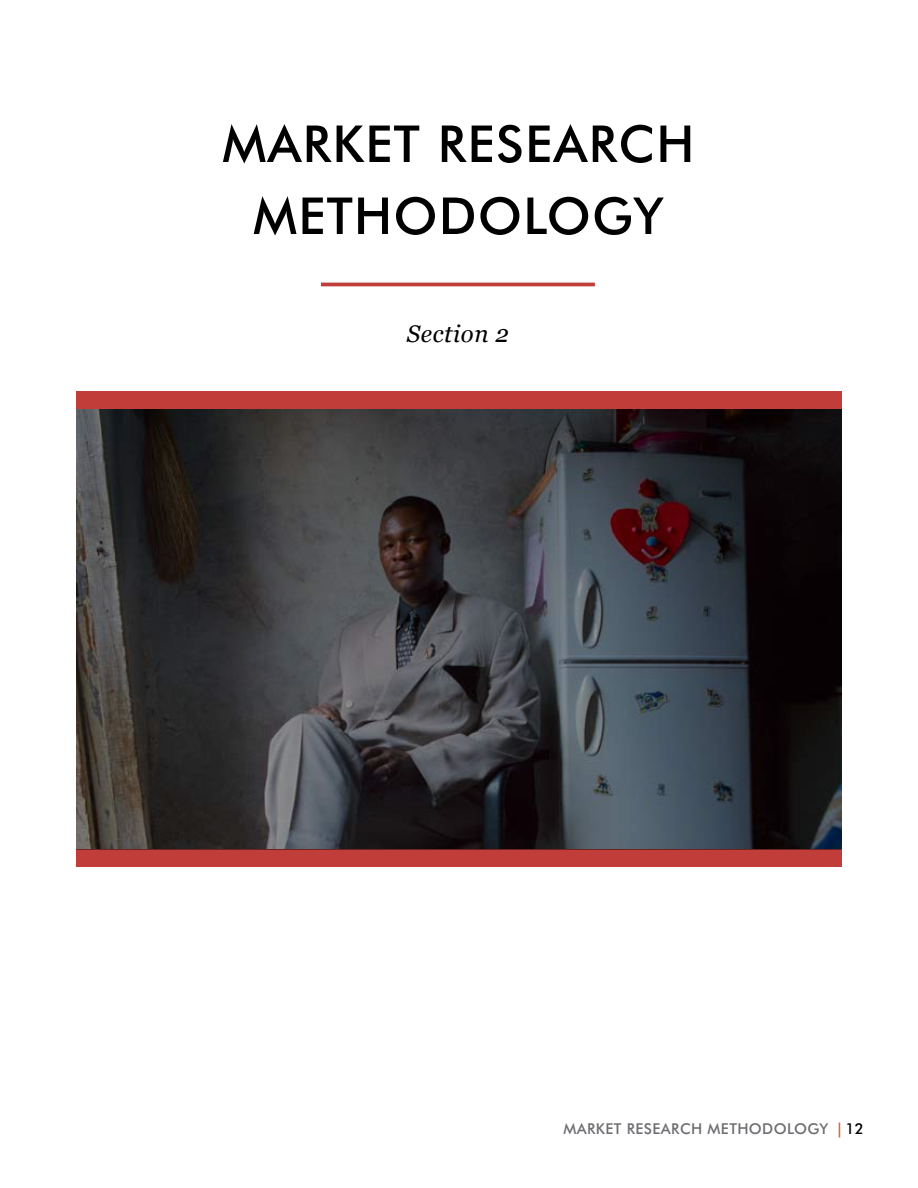
<style>
.page{position:relative;width:918px;height:1188px;background:#fff}
.page>*{position:absolute;margin:0;border:0;box-sizing:border-box;transform-origin:0 0}
.t1{font:500 51px/72px "Futura BT";letter-spacing:.025em;color:#000;text-align:center}
.t2{font:italic 24px "Georgia";letter-spacing:.025em;color:#000}
.t3{font:500 15px "Futura BT";letter-spacing:.025em;color:#6d6e71}
.t4{font:500 15px "Futura BT";color:#000}
.s1{color:#d55427}
</style>
<div class="page">
<hr style="left:321px;top:283px;width:274px;height:3px;background:#c03d39">
<div style="left:76px;top:392px;width:766px;height:17px;background:#c03d39"></div>
<div style="left:76px;top:849px;width:766px;height:18px;background:#c03d39"></div>
<svg style="left:76px;top:409px;width:766px;height:441px;background:#36363a"></svg>
<p class="t1" style="left:222px;top:107px;width:474px">MARKET RESEARCH<br>METHODOLOGY</p>
<p class="t2" style="left:407px;top:316px;width:104px">Section 2</p>
<p class="t3" style="left:563px;top:1120px;width:266px">MARKET RESEARCH METHODOLOGY</p>
<p class="t4" style="left:836px;top:1120px;width:30px"><span class="s1">|</span>12</p>
</div>
